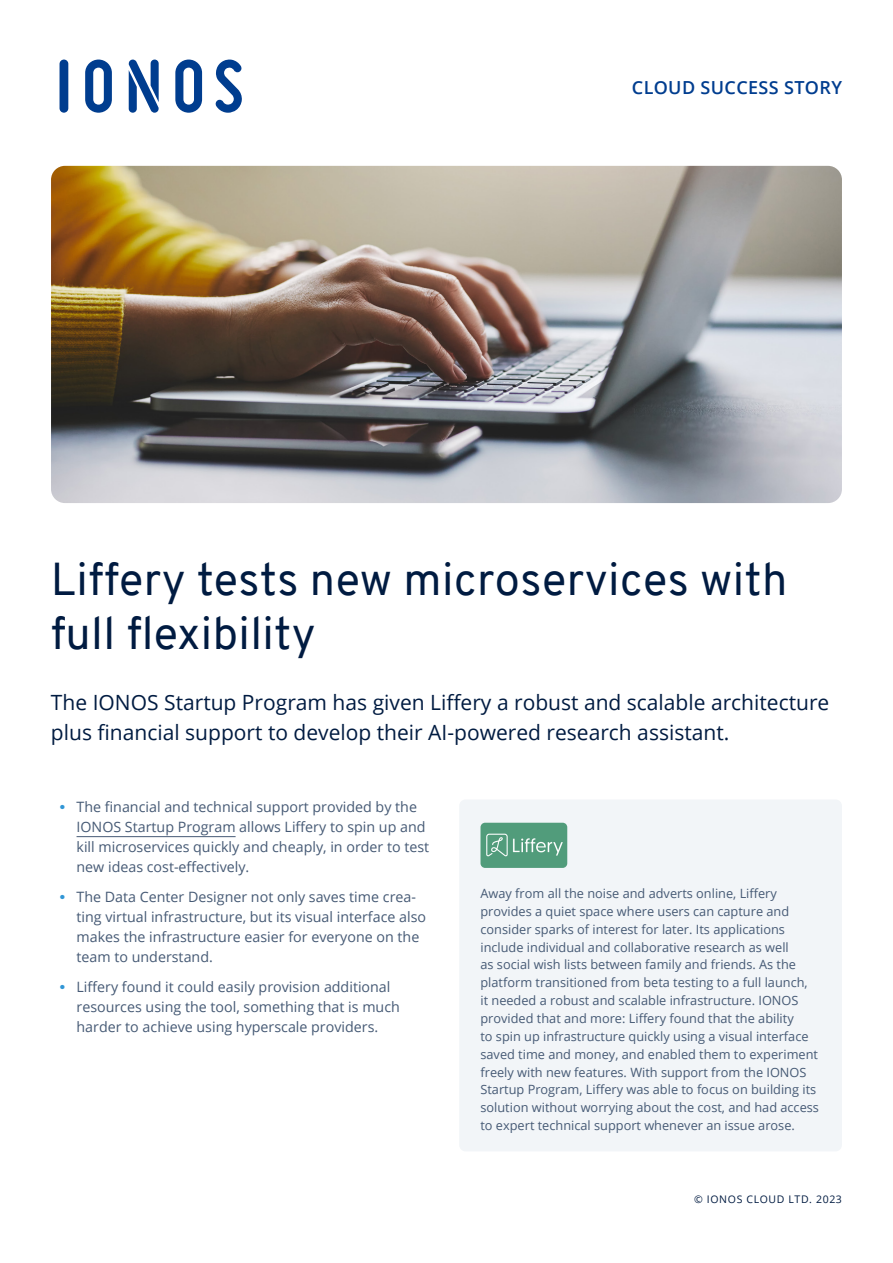
<style>
.page{position:relative;width:893px;height:1263px;background:#fff}
.page>*{position:absolute;margin:0;border:0;box-sizing:border-box;transform-origin:0 0}
.headline{font:45px/54px "Overpass";letter-spacing:.01em;color:#001b41}
.cover-subline{font:21px/29.4px "Open Sans";color:#001b41}
.t1{font:600 18px "Open Sans";letter-spacing:.02em;color:#003d8f}
.t2{font:14.25px/20px "Open Sans";color:#465a75}
.box-body{font:12.75px/17.9px "Open Sans";color:#465a75}
.t3{font:10.5px "Open Sans";letter-spacing:.06em;color:#001b41}
.s1{font-family:"Overpass";font-weight:800;color:#3196d6}
</style>
<div class="page">
<img style="left:51px;top:166px;width:791px;height:337px">
<hr style="left:77px;top:836px;width:159px;height:1px;background:#465a75">
<div style="left:459px;top:799px;width:383px;height:352px;background:#f2f5f8;border-radius:6px"></div>
<img style="left:480px;top:823px;width:87px;height:45px">
<svg style="left:215px;top:59px;width:27px;height:54px"></svg>
<svg style="left:175px;top:60px;width:27px;height:53px"></svg>
<svg style="left:129px;top:60px;width:30px;height:53px"></svg>
<svg style="left:85px;top:60px;width:27px;height:53px"></svg>
<svg style="left:60px;top:60px;width:8px;height:53px"></svg>
<h3 class="t1" style="left:632px;top:75px;width:212px">CLOUD SUCCESS STORY</h3>
<p class="headline" style="left:51px;top:552px;width:738px">Liffery tests new microservices with full flexibility</p>
<p class="cover-subline" style="left:51px;top:687px;width:780px">The IONOS Startup Program has given Liffery a robust and scalable architecture plus financial support to develop their AI-powered research assistant.</p>
<p class="t2" style="left:77px;top:797px;width:354px;text-indent:-17px"><span class="s1">•</span> The financial and technical support provided by the IONOS Startup Program allows Liffery to spin up and kill microservices quickly and cheaply, in order to test new ideas cost-effectively.</p>
<p class="t2" style="left:77px;top:886px;width:351px;text-indent:-17px"><span class="s1">•</span> The Data Center Designer not only saves time crea&shy;ting virtual infrastructure, but its visual interface also makes the infrastructure easier for everyone on the team to understand.</p>
<p class="t2" style="left:77px;top:976px;width:325px;text-indent:-17px"><span class="s1">•</span> Liffery found it could easily provision additional resources using the tool, something that is much harder to achieve using hyperscale providers.</p>
<p class="box-body" style="left:480px;top:884px;width:340px">Away from all the noise and adverts online, Liffery provides a quiet space where users can capture and consider sparks of interest for later. Its applications include individual and collaborative research as well<br>as social wish lists between family and friends. As the platform transitioned from beta testing to a full launch,<br>it needed a robust and scalable infrastructure. IONOS provided that and more: Liffery found that the ability<br>to spin up infrastructure quickly using a visual interface saved time and money, and enabled them to experiment freely with new features. With support from the IONOS Startup Program, Liffery was able to focus on building its solution without worrying about the cost, and had access to expert technical support whenever an issue arose.</p>
<p class="t3" style="left:694px;top:1192px;width:149px">© IONOS CLOUD LTD. 2023</p>
</div>
